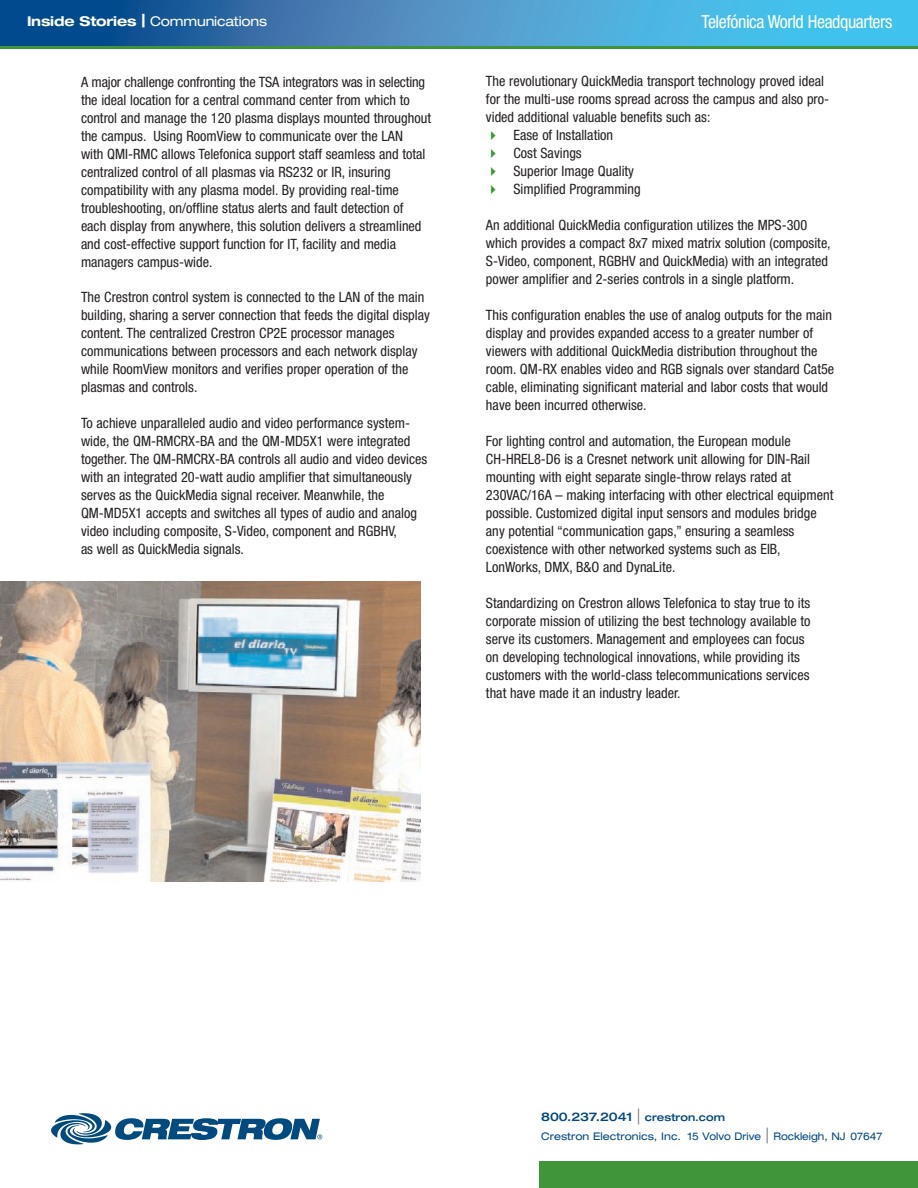
<style>
.page{position:relative;width:918px;height:1188px;background:#fff}
.page>*{position:absolute;margin:0;border:0;box-sizing:border-box;transform-origin:0 0}
.t1{font:condensed 18px "Helvetica Neue";letter-spacing:-.025em;color:#fff}
.t2{font:condensed 14.25px/18px "Helvetica Neue";color:#231f20}
.t3{font:expanded 13.5px "Helvetica Neue";letter-spacing:-.015em;color:#fff}
.t4{font:500 expanded 12px "Helvetica Neue";color:#00467e}
.t5{font:expanded 10.5px "Helvetica Neue";color:#00467e}
.s1{font-weight:700}
.s2{font-weight:700;font-size:18px}
.s3{font-weight:400;font-size:21px;color:#6c6d70}
.s4{font-size:10.5px}
.s5{font-size:21px;color:#6c6d70}
</style>
<div class="page">
<div style="left:0;top:36px;width:918px;height:13px;background:#3f9537"></div>
<svg style="left:0;top:1px;width:918px;height:45px;background:#3a8ec2"></svg>
<div style="left:540px;top:1162px;width:378px;height:26px;background:#3f9537"></div>
<svg style="left:51px;top:1113px;width:271px;height:32px"></svg>
<img style="left:0;top:581px;width:420px;height:301px">
<p class="t3" style="left:27px;top:16px;width:242px"><span class="s1">Inside Stories</span> <span class="s2">|</span> Communications</p>
<p class="t1" style="left:701px;top:15px;width:192px">Telefónica World Headquarters</p>
<p class="t2" style="left:81px;top:74px;width:352px">A major challenge confronting the TSA integrators was in selecting the ideal location for a central command center from which to control and manage the 120 plasma displays mounted throughout the campus. Using RoomView to communicate over the LAN<br>with QMI-RMC allows Telefonica support staff seamless and total centralized control of all plasmas via RS232 or IR, insuring compatibility with any plasma model. By providing real-time troubleshooting, on/offline status alerts and fault detection of each display from anywhere, this solution delivers a streamlined and cost-effective support function for IT, facility and media managers campus-wide.</p>
<p class="t2" style="left:81px;top:290px;width:350px">The Crestron control system is connected to the LAN of the main building, sharing a server connection that feeds the digital display content. The centralized Crestron CP2E processor manages communications between processors and each network display while RoomView monitors and verifies proper operation of the plasmas and controls.</p>
<p class="t2" style="left:81px;top:416px;width:348px">To achieve unparalleled audio and video performance system&shy;wide, the QM-RMCRX-BA and the QM-MD5X1 were integrated together. The QM-RMCRX-BA controls all audio and video devices with an integrated 20-watt audio amplifier that simultaneously serves as the QuickMedia signal receiver. Meanwhile, the QM-MD5X1 accepts and switches all types of audio and analog video including composite, S-Video, component and RGBHV,<br>as well as QuickMedia signals.</p>
<p class="t2" style="left:486px;top:74px;width:340px">The revolutionary QuickMedia transport technology proved ideal</p>
<p class="t2" style="left:486px;top:92px;width:345px">for the multi-use rooms spread across the campus and also pro-</p>
<p class="t2" style="left:486px;top:110px;width:226px">vided additional valuable benefits such as:</p>
<p class="t2" style="left:514px;top:128px;width:101px">Ease of Installation</p>
<p class="t2" style="left:514px;top:146px;width:70px">Cost Savings</p>
<p class="t2" style="left:514px;top:164px;width:122px">Superior Image Quality</p>
<p class="t2" style="left:514px;top:182px;width:129px">Simplified Programming</p>
<p class="t2" style="left:486px;top:218px;width:346px">An additional QuickMedia configuration utilizes the MPS-300 which provides a compact 8x7 mixed matrix solution (composite, S-Video, component, RGBHV and QuickMedia) with an integrated power amplifier and 2-series controls in a single platform.</p>
<p class="t2" style="left:486px;top:308px;width:350px">This configuration enables the use of analog outputs for the main display and provides expanded access to a greater number of viewers with additional QuickMedia distribution throughout the room. QM-RX enables video and RGB signals over standard Cat5e cable, eliminating significant material and labor costs that would have been incurred otherwise.</p>
<p class="t2" style="left:486px;top:434px;width:349px">For lighting control and automation, the European module CH-HREL8-D6 is a Cresnet network unit allowing for DIN-Rail mounting with eight separate single-throw relays rated at 230VAC/16A – making interfacing with other electrical equipment possible. Customized digital input sensors and modules bridge any potential “communication gaps,” ensuring a seamless coexistence with other networked systems such as EIB, LonWorks, DMX, B&amp;O and DynaLite.</p>
<p class="t2" style="left:486px;top:596px;width:326px">Standardizing on Crestron allows Telefonica to stay true to its corporate mission of utilizing the best technology available to serve its customers. Management and employees can focus on developing technological innovations, while providing its customers with the world-class telecommunications services that have made it an industry leader.</p>
<p class="t4" style="left:541px;top:1113px;width:185px">800.237.2041 <span class="s3">|</span> <span class="s4">crestron.com</span></p>
<p class="t5" style="left:541px;top:1132px;width:343px">Crestron Electronics, Inc. 15 Volvo Drive <span class="s5">|</span> Rockleigh, NJ 07647</p>
</div>
